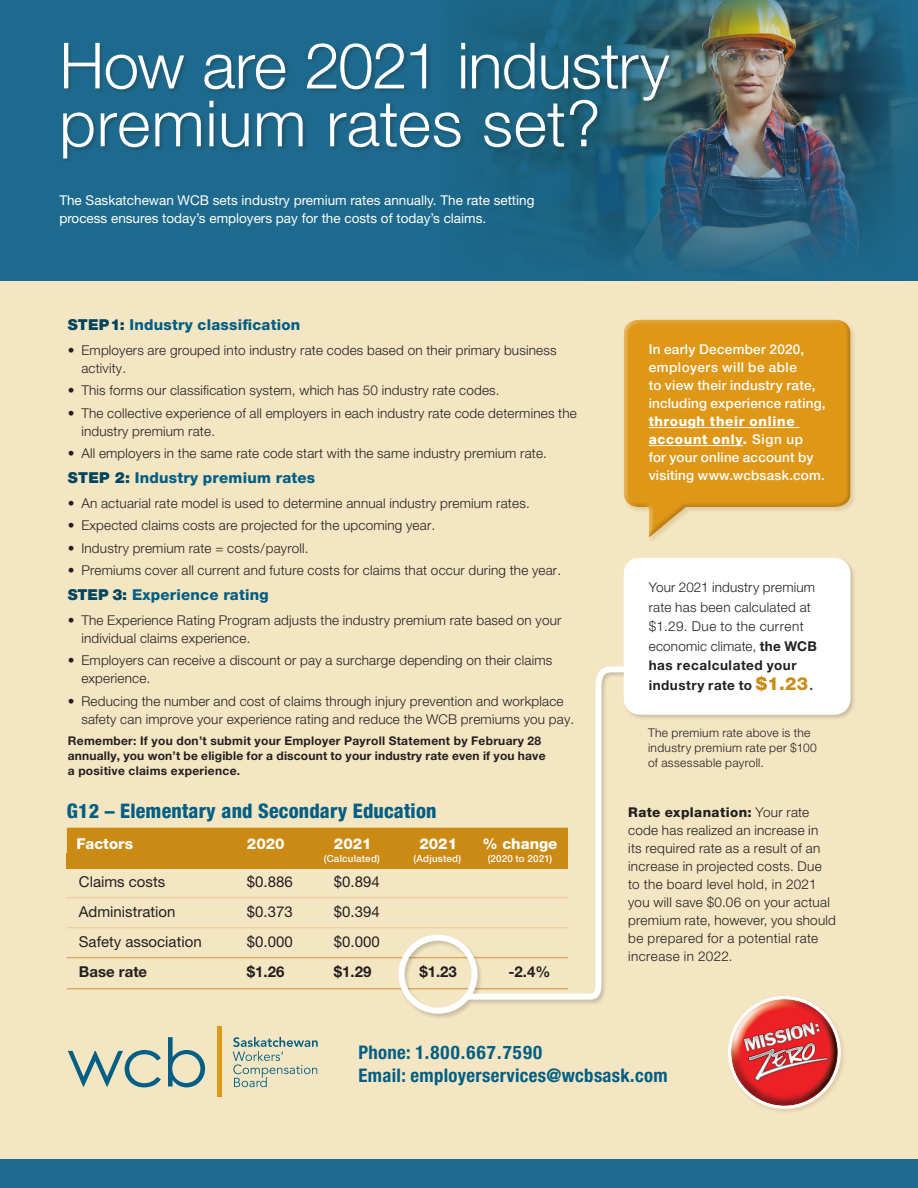
<style>
.page{position:relative;width:918px;height:1188px;background:#fff}
.page>*{position:absolute;margin:0;border:0;box-sizing:border-box;transform-origin:0 0}
.t1{font:300 63.75px/57.9px "Helvetica Neue LT Std";letter-spacing:-.01em;color:#fff}
.t2{font:800 condensed 19.95px "Helvetica Neue LT Pro";letter-spacing:.01em;color:#015e84}
.Paragraph_Style_2{font:700 condensed 18.75px "Helvetica Neue LT Std";letter-spacing:.015em;color:#015e84}
.Paragraph_Style_2-2{font:700 condensed 18.75px "Helvetica Neue LT Std";letter-spacing:.06em;color:#015e84}
.t3{font:15px "Helvetica Neue LT Std";color:#231f20}
.t4{font:800 15px "Helvetica Neue LT Std";letter-spacing:.015em;color:#015e84}
.t5{font:700 15px "Helvetica Neue LT Std";color:#231f20}
.t6{font:800 15px "Helvetica Neue LT Std";color:#fff}
.Paragraph_Style_2-3{font:300 13.5px/18px "Helvetica Neue LT Std";letter-spacing:.015em;color:#231f20}
.Paragraph_Style_2-4{font:500 13.5px/18px "Helvetica Neue LT Pro";letter-spacing:.02em;color:#fff}
.t7{font:13.5px/18px "Helvetica Neue LT Std";color:#fff}
.Paragraph_Style_1{font:700 12px/15px "Helvetica Neue LT Std";letter-spacing:.025em;color:#231f20}
.Paragraph_Style_2-5{font:300 12px/15px "Helvetica Neue LT Std";letter-spacing:.03em;color:#231f20}
.t8{font:500 9.75px "Helvetica Neue LT Pro";letter-spacing:.02em;color:#fff}
.s1{font-family:"Helvetica Neue LT Pro";font-weight:900;color:#01445f}
.s2{font-family:"Helvetica Neue LT Std";font-weight:800}
.s3{font-weight:700}
.s4{font-weight:800;font-size:18px;color:#ca8a13}
.s5{font-size:20.25px}
.s6{font-weight:800}
</style>
<div class="page">
<div style="left:0;top:280px;width:918px;height:908px;background:#f4e6c3"></div>
<div style="left:0;top:1159px;width:918px;height:29px;background:#1d6a8e"></div>
<div style="left:0;top:0;width:918px;height:280px;background:#1d6a8e"></div>
<svg style="left:499px;top:193px;width:397px;height:74px"></svg>
<img style="left:475px;top:0;width:440px;height:193px">
<div style="left:62px;top:42px;width:613px;height:122px;background:#231f20;opacity:.28"></div>
<svg style="left:68px;top:1050px;width:93px;height:37px"></svg>
<svg style="left:168px;top:1037px;width:37px;height:50px"></svg>
<svg style="left:233px;top:1037px;width:85px;height:50px"></svg>
<hr style="left:217px;top:1027px;width:4px;height:70px;background:#df9717">
<div style="left:727px;top:995px;width:120px;height:120px;background:#926e27;opacity:.2"></div>
<img style="left:731px;top:999px;width:107px;height:107px;border-radius:53px">
<div style="left:728px;top:996px;width:113px;height:113px;border:3px solid #fff;border-radius:50%"></div>
<div style="left:67px;top:828px;width:501px;height:30px;background:#ca8a13"></div>
<hr style="left:67px;top:897px;width:501px;height:1px;background:#edd0a6">
<hr style="left:67px;top:927px;width:501px;height:1px;background:#edd0a6">
<hr style="left:67px;top:957px;width:501px;height:1px;background:#dcab60">
<hr style="left:67px;top:988px;width:501px;height:1px;background:#dcab60">
<div style="left:67px;top:853px;width:501px;height:16px;background:#ca8a13"></div>
<div style="left:398px;top:557px;width:459px;height:463px;background:#231f20;opacity:.2"></div>
<div style="left:399px;top:935px;width:79px;height:79px;border:6px solid #fff;border-radius:50%"></div>
<svg style="left:462px;top:663px;width:192px;height:340px"></svg>
<div style="left:624px;top:558px;width:227px;height:157px;background:#fff;border-radius:16px"></div>
<div style="left:627px;top:319px;width:229px;height:224px;background:#231f20;opacity:.18"></div>
<hr style="left:649px;top:427px;width:151px;height:1px;background:#fff">
<hr style="left:649px;top:445px;width:94px;height:1px;background:#fff">
<p class="t1" style="left:59px;top:35px;width:612px">How are 2021 industry premium rates set?</p>
<p class="t7" style="left:59px;top:191px;width:477px">The Saskatchewan WCB sets industry premium rates annually. The rate setting process ensures today’s employers pay for the costs of today’s claims.</p>
<p class="t4" style="left:68px;top:316px;width:234px"><span class="s1">STEP 1:</span> Industry classification</p>
<p class="Paragraph_Style_2-3" style="left:81px;top:341px;width:477px;text-indent:-14px">• Employers are grouped into industry rate codes based on their primary business activity.</p>
<p class="Paragraph_Style_2-3" style="left:68px;top:381px;width:433px">• This forms our classification system, which has 50 industry rate codes.</p>
<p class="Paragraph_Style_2-3" style="left:81px;top:403px;width:497px;text-indent:-14px">• The collective experience of all employers in each industry rate code determines the industry premium rate.</p>
<p class="Paragraph_Style_2-3" style="left:68px;top:444px;width:481px">• All employers in the same rate code start with the same industry premium rate.</p>
<p class="t4" style="left:68px;top:469px;width:249px"><span class="s1">STEP 2:</span> Industry premium rates</p>
<p class="Paragraph_Style_2-3" style="left:68px;top:494px;width:463px">• An actuarial rate model is used to determine annual industry premium rates.</p>
<p class="Paragraph_Style_2-3" style="left:68px;top:516px;width:369px">• Expected claims costs are projected for the upcoming year.</p>
<p class="Paragraph_Style_2-3" style="left:68px;top:539px;width:242px">• Industry premium rate = costs/payroll.</p>
<p class="Paragraph_Style_2-3" style="left:68px;top:561px;width:495px">• Premiums cover all current and future costs for claims that occur during the year.</p>
<p class="t4" style="left:68px;top:586px;width:202px"><span class="s1">STEP 3:</span> Experience rating</p>
<p class="Paragraph_Style_2-3" style="left:81px;top:611px;width:482px;text-indent:-14px">• The Experience Rating Program adjusts the industry premium rate based on your individual claims experience.</p>
<p class="Paragraph_Style_2-3" style="left:81px;top:651px;width:472px;text-indent:-14px">• Employers can receive a discount or pay a surcharge depending on their claims experience.</p>
<p class="Paragraph_Style_2-3" style="left:81px;top:692px;width:494px;text-indent:-14px">• Reducing the number and cost of claims through injury prevention and workplace safety can improve your experience rating and reduce the WCB premiums you pay.</p>
<p class="Paragraph_Style_1" style="left:68px;top:733px;width:479px">Remember: If you don’t submit your Employer Payroll Statement by February 28 annually, you won’t be eligible for a discount to your industry rate even if you have a positive claims experience.</p>
<p class="t2" style="left:67px;top:799px;width:371px">G12 – Elementary and Secondary Education</p>
<p class="t6" style="left:76px;top:834px;width:58px">Factors</p>
<p class="t6" style="left:247px;top:834px;width:39px">2020</p>
<p class="t6" style="left:334px;top:834px;width:39px">2021</p>
<p class="t6" style="left:419px;top:834px;width:39px">2021</p>
<p class="t6" style="left:482px;top:834px;width:77px">% change</p>
<p class="t3" style="left:79px;top:873px;width:88px">Claims costs</p>
<p class="t3" style="left:247px;top:873px;width:47px">$0.886</p>
<p class="t3" style="left:334px;top:873px;width:47px">$0.894</p>
<p class="t3" style="left:79px;top:903px;width:98px">Administration</p>
<p class="t3" style="left:247px;top:903px;width:47px">$0.373</p>
<p class="t3" style="left:334px;top:903px;width:47px">$0.394</p>
<p class="t3" style="left:79px;top:933px;width:124px">Safety association</p>
<p class="t3" style="left:247px;top:933px;width:47px">$0.000</p>
<p class="t3" style="left:334px;top:933px;width:47px">$0.000</p>
<p class="t5" style="left:79px;top:963px;width:70px">Base rate</p>
<p class="t5" style="left:247px;top:963px;width:39px">$1.26</p>
<p class="t5" style="left:334px;top:963px;width:39px">$1.29</p>
<p class="t5" style="left:419px;top:963px;width:39px">$1.23</p>
<p class="t5" style="left:508px;top:963px;width:43px">-2.4%</p>
<p class="t8" style="left:324px;top:852px;width:58px">(Calculated)</p>
<p class="t8" style="left:414px;top:852px;width:49px">(Adjusted)</p>
<p class="t8" style="left:488px;top:852px;width:66px">(2020 to 2021)</p>
<p class="Paragraph_Style_2-4" style="left:649px;top:340px;width:178px">In early December 2020, employers will be able<br>to view their industry rate, including experience rating, <span class="s2">through their online account only.</span> Sign up<br>for your online account by visiting www.wcbsask.com.</p>
<p class="Paragraph_Style_2-3" style="left:649px;top:578px;width:170px;line-height:19.5px">Your 2021 industry premium rate has been calculated at $1.29. Due to the current economic climate, <span class="s3">the WCB has recalculated your industry rate to</span> <span class="s4">$1.23</span><span class="s5">.</span></p>
<p class="Paragraph_Style_2-5" style="left:648px;top:725px;width:170px">The premium rate above is the industry premium rate per $100 of assessable payroll.</p>
<p class="Paragraph_Style_2-3" style="left:628px;top:803px;width:209px"><span class="s6">Rate explanation:</span> Your rate code has realized an increase in<br>its required rate as a result of an increase in projected costs. Due to the board level hold, in 2021 you will save $0.06 on your actual premium rate, however, you should be prepared for a potential rate increase in 2022.</p>
<p class="Paragraph_Style_2-2" style="left:359px;top:1041px;width:185px">Phone: 1.800.667.7590</p>
<p class="Paragraph_Style_2" style="left:359px;top:1064px;width:311px">Email: employerservices@wcbsask.com</p>
</div>
